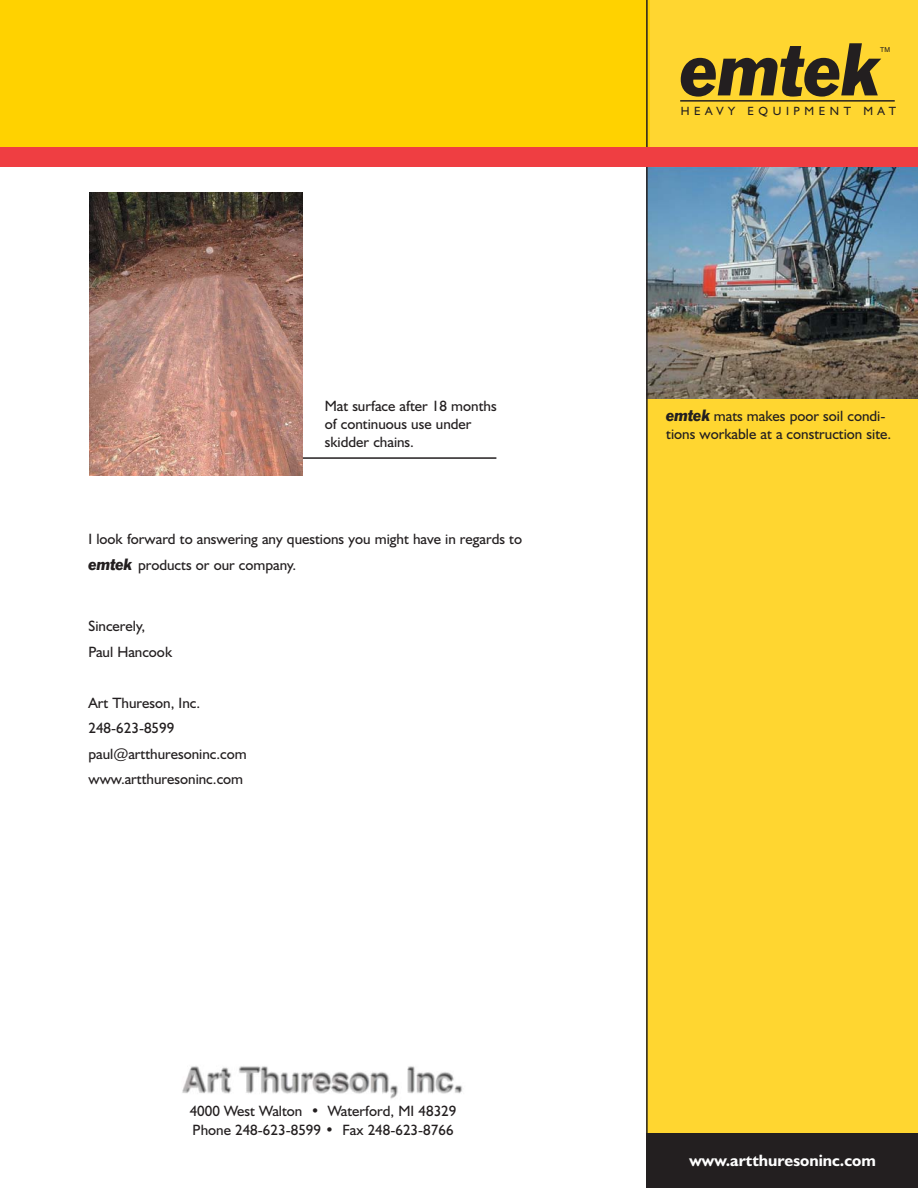
<style>
.page{position:relative;width:918px;height:1188px;background:#fff}
.page>*{position:absolute;margin:0;border:0;box-sizing:border-box;transform-origin:0 0}
.t1{font:italic 68.4px "Franklin Gothic BT";color:#231f20}
.t2{font:700 16.5px "Humanist 521 BT";color:#fff}
.t3{font:15px/25.5px "Humanist 521 BT";color:#231f20}
.t4{font:12px "Humanist 521 BT";letter-spacing:.38em;color:#231f20}
.t5{font:6.9px "Helvetica";color:#231f20}
.s1{font-family:"Franklin Gothic BT";font-style:italic}
</style>
<div class="page">
<hr style="left:277px;top:457px;width:219px;height:2px;background:#231f20">
<div style="left:647px;top:0;width:271px;height:1188px;background:#ffd630"></div>
<img style="left:648px;top:167px;width:270px;height:231px">
<div style="left:0;top:0;width:649px;height:157px;background:#ffd200"></div>
<hr style="left:680px;top:100px;width:215px;height:2px;background:#231f20">
<div style="left:647px;top:1134px;width:271px;height:54px;background:#231f20"></div>
<hr style="left:646px;top:0;width:2px;height:1188px;background:#231f20">
<div style="left:0;top:147px;width:918px;height:20px;background:#ef3e42"></div>
<img style="left:89px;top:193px;width:214px;height:283px">
<img style="left:182px;top:1066px;width:281px;height:33px">
<p class="t3" style="left:325px;top:398px;width:173px;line-height:18px">Mat surface after 18 months of continuous use under skidder chains.</p>
<p class="t3" style="left:89px;top:528px;width:435px">I look forward to answering any questions you might have in regards to <span class="s1">emtek</span> products or our company.</p>
<p class="t3" style="left:89px;top:615px;width:85px">Sincerely,<br>Paul Hancook</p>
<p class="t3" style="left:89px;top:691px;width:160px">Art Thureson, Inc.<br>248-623-8599 paul@artthuresoninc.com www.artthuresoninc.com</p>
<p class="t3" style="left:190px;top:1102px;width:268px;line-height:19.5px">4000 West Walton • Waterford, MI 48329<br>Phone 248-623-8599 • Fax 248-623-8766</p>
<p class="t1" style="left:681px;top:47px;width:200px">emtek</p>
<p class="t4" style="left:681px;top:106px;width:217px">HEAVY EQUIPMENT MAT</p>
<p class="t5" style="left:880px;top:47px;width:11px">TM</p>
<p class="t3" style="left:666px;top:408px;width:227px;line-height:18px"><span class="s1">emtek</span> mats makes poor soil condi&shy;tions workable at a construction site.</p>
<p class="t2" style="left:689px;top:1154px;width:188px">www.artthuresoninc.com</p>
</div>
